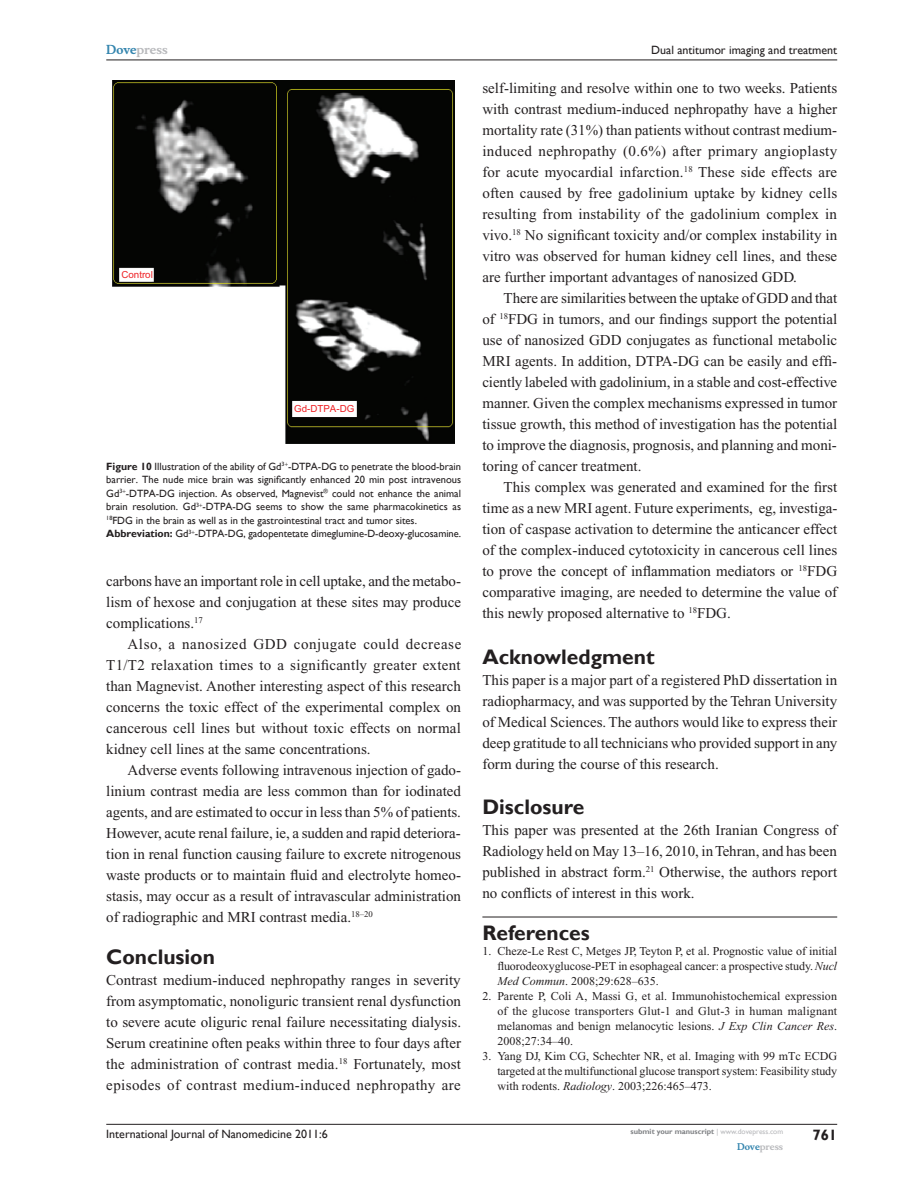
<style>
.page{position:relative;width:918px;height:1188px;background:#fff}
.page>*{position:absolute;margin:0;border:0;box-sizing:border-box;transform-origin:0 0}
.t1{font:700 21px "Gill Sans";color:#231f20}
.t2{font:15px/21px "Times New Roman";color:#231f20;text-align:justify}
.t3{font:700 15px "Gill Sans";color:#231f20}
.t4{font:12px/15px "Times New Roman";color:#231f20;text-align:justify}
.t5{font:12px "Gill Sans";color:#231f20}
.t6{font:700 12px "Musee";color:#b8b9bc}
.t7{font:10.5px/13.5px "Gill Sans";color:#231f20}
.t8{font:9.75px "Arial";color:#ee1f23}
.t9{font:700 9px "Musee";color:#b8b9bc}
.t10{font:700 7.5px "Gill Sans";color:#808285}
.s1{color:#3485ae}
.s2{font-weight:700}
.s3{font-style:italic}
.s4{font-weight:400;color:#b8b9bc}
</style>
<div class="page">
<hr style="left:106px;top:1124px;width:731px;height:1px;background:#231f20">
<hr style="left:106px;top:60px;width:731px;height:1px;background:#231f20">
<hr style="left:482px;top:917px;width:355px;height:1px;background:#231f20">
<img style="left:113px;top:81px;width:342px;height:362px">
<p class="t6" style="left:106px;top:43px;width:63px"><span class="s1">Dove</span>press</p>
<p class="t8" style="left:121px;top:269px;width:33px">Control</p>
<p class="t8" style="left:294px;top:403px;width:62px">Gd-DTPA-DG</p>
<p class="t7" style="left:106px;top:459px;width:356px"><span class="s2">Figure 10</span> Illustration of the ability of Gd<sup>3</sup> -DTPA-DG to penetrate the blood-brain barrier. The nude mice brain was significantly enhanced 20 min post intravenous Gd<sup>3</sup> -DTPA-DG injection. As observed, Magnevist<sup>®</sup> could not enhance the animal brain resolution. Gd<sup>3</sup> -DTPA-DG seems to show the same pharmacokinetics as <sup>18</sup>FDG in the brain as well as in the gastrointestinal tract and tumor sites.<br><span class="s2">Abbreviation:</span> Gd<sup>3</sup> -DTPA-DG, gadopentetate dimeglumine-D-deoxy-glucosamine.</p>
<p class="t2" style="left:106px;top:571px;width:356px">carbons have an important role in cell uptake, and the metabo&shy;lism of hexose and conjugation at these sites may produce complications.<sup>17</sup></p>
<p class="t2" style="left:106px;top:634px;width:357px;text-indent:21px">Also, a nanosized GDD conjugate could decrease T1/T2 relaxation times to a significantly greater extent than Magnevist. Another interesting aspect of this research concerns the toxic effect of the experimental complex on cancerous cell lines but without toxic effects on normal kidney cell lines at the same concentrations.</p>
<p class="t2" style="left:106px;top:760px;width:356px;text-indent:21px">Adverse events following intravenous injection of gado&shy;linium contrast media are less common than for iodinated agents, and are estimated to occur in less than 5% of patients.<br>However, acute renal failure, ie, a sudden and rapid deteriora&shy;tion in renal function causing failure to excrete nitrogenous waste products or to maintain fluid and electrolyte homeo&shy;stasis, may occur as a result of intravascular administration of radiographic and MRI contrast media.<sup>18–20</sup></p>
<h1 class="t1" style="left:106px;top:944px;width:110px">Conclusion</h1>
<p class="t2" style="left:106px;top:970px;width:356px">Contrast medium-induced nephropathy ranges in severity from asymptomatic, nonoliguric transient renal dysfunction to severe acute oliguric renal failure necessitating dialysis.<br>Serum creatinine often peaks within three to four days after the administration of contrast media.<sup>18</sup> Fortunately, most episodes of contrast medium-induced nephropathy are</p>
<p class="t5" style="left:651px;top:43px;width:187px">Dual antitumor imaging and treatment</p>
<p class="t2" style="left:482px;top:77px;width:356px">self-limiting and resolve within one to two weeks. Patients with contrast medium-induced nephropathy have a higher mortality rate (31%) than patients without contrast medium&shy;induced nephropathy (0.6%) after primary angioplasty for acute myocardial infarction.<sup>18</sup> These side effects are often caused by free gadolinium uptake by kidney cells resulting from instability of the gadolinium complex in vivo.<sup>18</sup> No significant toxicity and/or complex instability in vitro was observed for human kidney cell lines, and these are further important advantages of nanosized GDD.</p>
<p class="t2" style="left:482px;top:287px;width:356px;text-indent:21px">There are similarities between the uptake of GDD and that of <sup>18</sup>FDG in tumors, and our findings support the potential use of nanosized GDD conjugates as functional metabolic MRI agents. In addition, DTPA-DG can be easily and effi&shy;ciently labeled with gadolinium, in a stable and cost-effective manner. Given the complex mechanisms expressed in tumor tissue growth, this method of investigation has the potential to improve the diagnosis, prognosis, and planning and moni&shy;toring of cancer treatment.</p>
<p class="t2" style="left:482px;top:476px;width:357px;text-indent:21px">This complex was generated and examined for the first time as a new MRI agent. Future experiments, eg, investiga&shy;tion of caspase activation to determine the anticancer effect of the complex-induced cytotoxicity in cancerous cell lines to prove the concept of inflammation mediators or <sup>18</sup>FDG comparative imaging, are needed to determine the value of this newly proposed alternative to <sup>18</sup>FDG.</p>
<h1 class="t1" style="left:482px;top:644px;width:174px">Acknowledgment</h1>
<p class="t2" style="left:482px;top:670px;width:357px">This paper is a major part of a registered PhD dissertation in radiopharmacy, and was supported by the Tehran University of Medical Sciences. The authors would like to express their deep gratitude to all technicians who provided support in any form during the course of this research.</p>
<h1 class="t1" style="left:482px;top:794px;width:103px">Disclosure</h1>
<p class="t2" style="left:482px;top:820px;width:356px">This paper was presented at the 26th Iranian Congress of Radiology held on May 13–16, 2010, in Tehran, and has been published in abstract form.<sup>21</sup> Otherwise, the authors report no conflicts of interest in this work.</p>
<h1 class="t1" style="left:482px;top:920px;width:109px">References</h1>
<p class="t4" style="left:497px;top:944px;width:341px;text-indent:-15px">1. Cheze-Le Rest C, Metges JP, Teyton P, et al. Prognostic value of initial fluorodeoxyglucose-PET in esophageal cancer: a prospective study. <span class="s3">Nucl Med Commun</span>. 2008;29:628–635.</p>
<p class="t4" style="left:497px;top:989px;width:341px;text-indent:-15px">2. Parente P, Coli A, Massi G, et al. Immunohistochemical expression of the glucose transporters Glut-1 and Glut-3 in human malignant melanomas and benign melanocytic lesions. <span class="s3">J Exp Clin Cancer Res</span>.<br>2008;27:34–40.</p>
<p class="t4" style="left:497px;top:1049px;width:341px;text-indent:-15px">3. Yang DJ, Kim CG, Schechter NR, et al. Imaging with 99 mTc ECDG targeted at the multifunctional glucose transport system: Feasibility study with rodents. <span class="s3">Radiology</span>. 2003;226:465–473.</p>
<p class="t5" style="left:106px;top:1127px;width:223px">International Journal of Nanomedicine 2011:6</p>
<p class="t10" style="left:631px;top:1127px;width:154px">submit your manuscript <span class="s4">| www.dovepress.com</span></p>
<p class="t9" style="left:737px;top:1141px;width:48px"><span class="s1">Dove</span>press</p>
<p class="t3" style="left:812px;top:1126px;width:26px">761</p>
</div>
